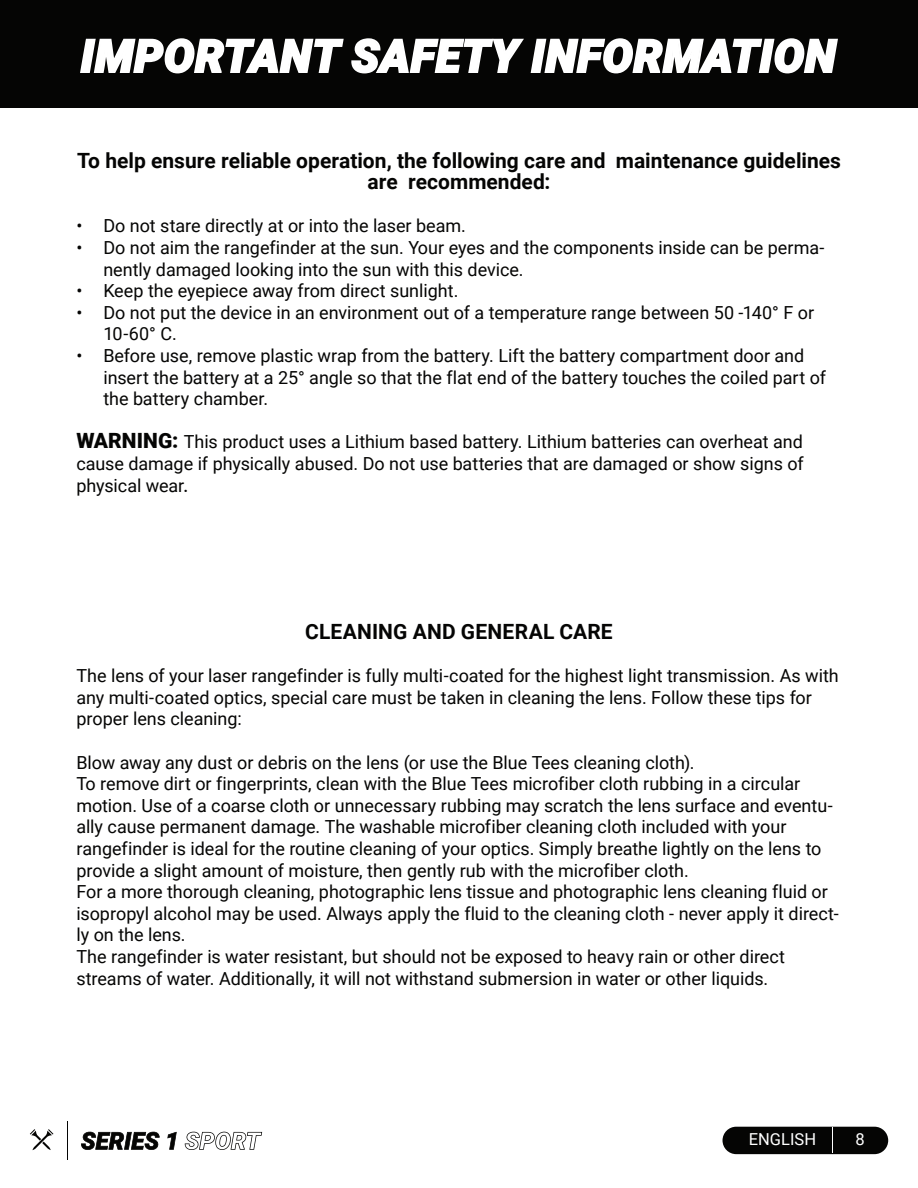
<style>
.page{position:relative;width:918px;height:1188px;background:#fff}
.page>*{position:absolute;margin:0;border:0;box-sizing:border-box;transform-origin:0 0}
.t1{font:italic 900 45px "Roboto";letter-spacing:.02em;color:#fff}
.t2{font:700 21px/21.6px "Roboto";color:#050504;text-align:center}
.t3{font:18px/21.6px "Roboto";letter-spacing:-.005em;color:#050504}
.t4{font:16.5px "Roboto";color:#fff}
.s1{font-weight:900;font-size:21px}
.s2{font-size:21px}
</style>
<div class="page">
<svg style="left:81px;top:1132px;width:79px;height:18px"></svg>
<svg style="left:167px;top:1132px;width:10px;height:18px"></svg>
<svg style="left:185px;top:1132px;width:77px;height:18px"></svg>
<svg style="left:30px;top:1129px;width:23px;height:21px"></svg>
<hr style="left:67px;top:1121px;width:1px;height:39px;background:#050504">
<div style="left:723px;top:1127px;width:165px;height:27px;background:#050504;border-radius:14px"></div>
<svg style="left:832px;top:1128px;width:1px;height:25px"></svg>
<div style="left:0;top:0;width:918px;height:108px;background:#050504"></div>
<svg style="left:80px;top:38px;width:758px;height:36px"></svg>
<h1 class="t1" style="left:81px;top:24px;width:757px">IMPORTANT SAFETY INFORMATION</h1>
<p class="t2" style="left:77px;top:149px;width:765px">To help ensure reliable operation, the following care and maintenance guidelines are recommended:</p>
<p class="t3" style="left:76px;top:214px;width:391px">• Do not stare directly at or into the laser beam.</p>
<p class="t3" style="left:103px;top:236px;width:723px;text-indent:-27px">• Do not aim the rangefinder at the sun. Your eyes and the components inside can be perma&shy;nently damaged looking into the sun with this device.</p>
<p class="t3" style="left:76px;top:279px;width:384px">• Keep the eyepiece away from direct sunlight.</p>
<p class="t3" style="left:103px;top:301px;width:712px;text-indent:-27px">• Do not put the device in an environment out of a temperature range between 50 -140° F or<br>10-60° C.</p>
<p class="t3" style="left:103px;top:344px;width:724px;text-indent:-27px">• Before use, remove plastic wrap from the battery. Lift the battery compartment door and insert the battery at a 25° angle so that the flat end of the battery touches the coiled part of the battery chamber.</p>
<p class="t3" style="left:76px;top:430px;width:729px;text-align:justify"><span class="s1">WARNING:</span> This product uses a Lithium based battery. Lithium batteries can overheat and cause damage if physically abused. Do not use batteries that are damaged or show signs of physical wear<span class="s2">.</span></p>
<p class="t2" style="left:305px;top:620px;width:309px">CLEANING AND GENERAL CARE</p>
<p class="t3" style="left:76px;top:664px;width:764px">The lens of your laser rangefinder is fully multi-coated for the highest light transmission. As with any multi-coated optics, special care must be taken in cleaning the lens. Follow these tips for proper lens cleaning:</p>
<p class="t3" style="left:76px;top:751px;width:764px">Blow away any dust or debris on the lens (or use the Blue Tees cleaning cloth).<br>To remove dirt or fingerprints, clean with the Blue Tees microfiber cloth rubbing in a circular motion. Use of a coarse cloth or unnecessary rubbing may scratch the lens surface and eventu&shy;ally cause permanent damage. The washable microfiber cleaning cloth included with your rangefinder is ideal for the routine cleaning of your optics. Simply breathe lightly on the lens to provide a slight amount of moisture, then gently rub with the microfiber cloth.<br>For a more thorough cleaning, photographic lens tissue and photographic lens cleaning fluid or isopropyl alcohol may be used. Always apply the fluid to the cleaning cloth - never apply it direct&shy;ly on the lens.<br>The rangefinder is water resistant, but should not be exposed to heavy rain or other direct streams of water. Additionally, it will not withstand submersion in water or other liquids.</p>
<p class="t4" style="left:749px;top:1128px;width:69px">ENGLISH</p>
<p class="t4" style="left:855px;top:1128px;width:11px">8</p>
</div>
